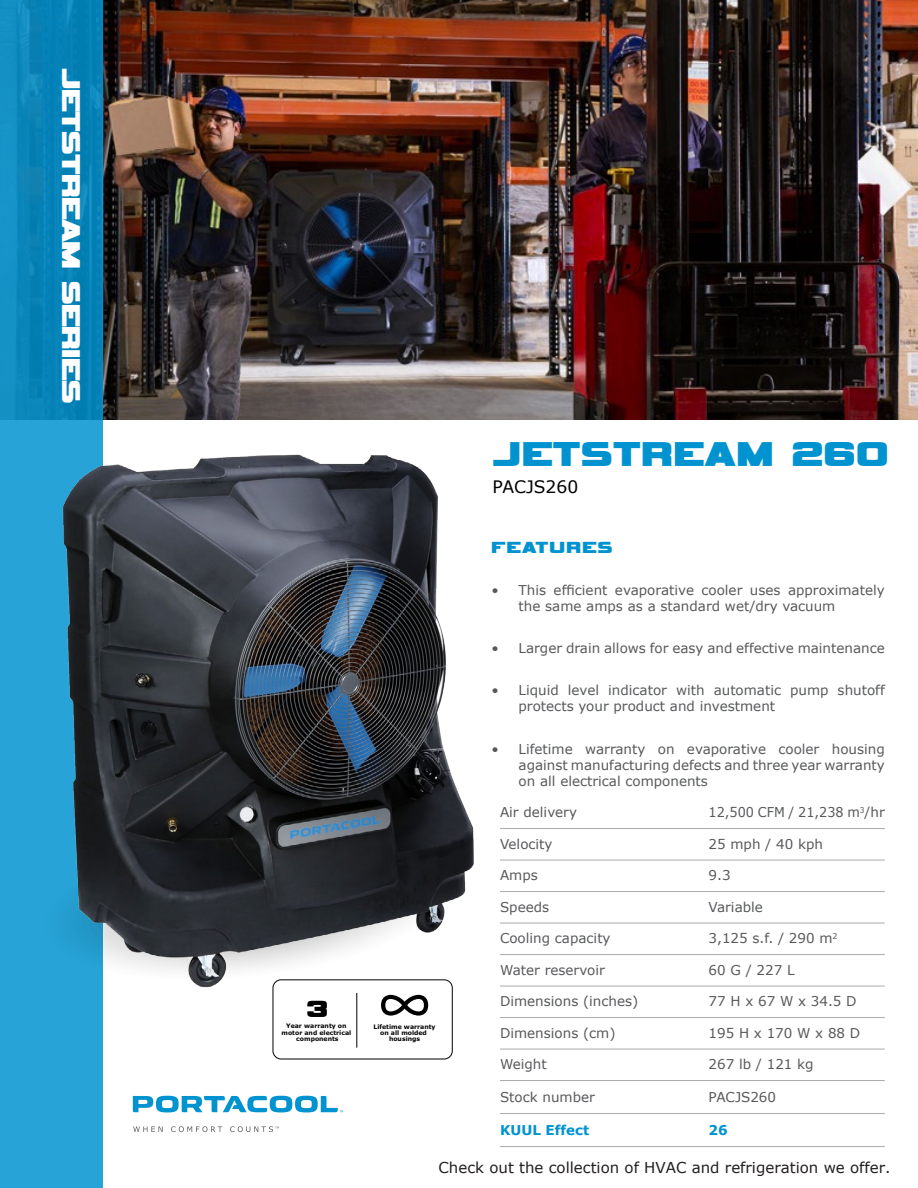
<style>
.page{position:relative;width:918px;height:1188px;background:#fff}
.page>*{position:absolute;margin:0;border:0;box-sizing:border-box;transform-origin:0 0}
.t1{font:48.15px "Vipnagorgialla";letter-spacing:.02em;color:#0093d0}
.t2{font:36px "Vipnagorgialla";letter-spacing:-.01em;color:#fff}
.t3{font:32.55px "Vipnagorgialla";color:#000}
.Body{font:22.5px "Vipnagorgialla";letter-spacing:.06em;color:#0093d0}
.t4{font:17.1px "Verdana";color:#000}
.t5{font:15px "Verdana";color:#221e1f}
.t6{font:13.5px/16.2px "Verdana";color:#58595b}
.t7{font:13.5px "Verdana";color:#58595b;scale:.95 1}
.t8{font:700 13.5px "Verdana";color:#0093d0}
.t9{font:700 6.15px/6.1px "Verdana";color:#000;text-align:center}
</style>
<div class="page">
<img style="left:103px;top:0;width:815px;height:419px">
<svg style="left:0;top:0;width:103px;height:1188px;background:#118dc1"></svg>
<img style="left:0;top:428px;width:584px;height:611px">
<svg style="left:133px;top:1096px;width:210px;height:16px"></svg>
<svg style="left:133px;top:1126px;width:30px;height:6px"></svg>
<svg style="left:171px;top:1126px;width:51px;height:6px"></svg>
<svg style="left:230px;top:1126px;width:49px;height:6px"></svg>
<div style="left:273px;top:980px;width:180px;height:79px;border:1px solid #000;border-radius:8px"></div>
<svg style="left:381px;top:995px;width:47px;height:21px"></svg>
<hr style="left:357px;top:993px;width:1px;height:55px;background:#000">
<hr style="left:500px;top:828px;width:385px;height:1px;background:#a7a9ac">
<hr style="left:500px;top:860px;width:385px;height:1px;background:#a7a9ac">
<hr style="left:500px;top:891px;width:385px;height:1px;background:#a7a9ac">
<hr style="left:500px;top:923px;width:385px;height:1px;background:#a7a9ac">
<hr style="left:500px;top:954px;width:385px;height:1px;background:#a7a9ac">
<hr style="left:500px;top:986px;width:385px;height:1px;background:#a7a9ac">
<hr style="left:500px;top:1017px;width:385px;height:1px;background:#a7a9ac">
<hr style="left:500px;top:1049px;width:385px;height:1px;background:#a7a9ac">
<hr style="left:500px;top:1080px;width:385px;height:1px;background:#a7a9ac">
<hr style="left:500px;top:1113px;width:385px;height:1px;background:#a7a9ac">
<hr style="left:500px;top:1146px;width:385px;height:1px;background:#a7a9ac">
<p class="t2" style="left:87px;top:68px;width:337px;rotate:90deg">JETSTREAM SERIES</p>
<p class="t3" style="left:307px;top:994px;width:23px">3</p>
<p class="t9" style="left:282px;top:1023px;width:71px">Year warranty on motor and electrical components</p>
<p class="t1" style="left:492px;top:433px;width:398px">JETSTREAM 260</p>
<p class="t4" style="left:492px;top:475px;width:87px">PACJS260</p>
<p class="Body" style="left:492px;top:537px;width:122px">FEATURES</p>
<p class="t6" style="left:519px;top:582px;width:368px;text-indent:-27px">• This efficient evaporative cooler uses approximately the same amps as a standard wet/dry vacuum</p>
<p class="t6" style="left:492px;top:640px;width:395px">• Larger drain allows for easy and effective maintenance</p>
<p class="t6" style="left:519px;top:682px;width:368px;text-indent:-27px">• Liquid level indicator with automatic pump shutoff protects your product and investment</p>
<p class="t6" style="left:519px;top:740px;width:368px;text-align:justify;text-indent:-27px">• Lifetime warranty on evaporative cooler housing against manufacturing defects and three year warranty on all electrical components</p>
<p class="t6" style="left:500px;top:804px;width:78px">Air delivery</p>
<p class="t7" style="left:709px;top:803px;width:187px">12,500 CFM / 21,238 m<sup>3</sup>/hr</p>
<p class="t6" style="left:500px;top:836px;width:54px">Velocity</p>
<p class="t6" style="left:709px;top:836px;width:116px">25 mph / 40 kph</p>
<p class="t6" style="left:500px;top:867px;width:39px">Amps</p>
<p class="t6" style="left:709px;top:867px;width:24px">9.3</p>
<p class="t6" style="left:500px;top:899px;width:51px">Speeds</p>
<p class="t6" style="left:709px;top:899px;width:56px">Variable</p>
<p class="t6" style="left:500px;top:930px;width:112px">Cooling capacity</p>
<p class="t6" style="left:709px;top:930px;width:131px">3,125 s.f. / 290 m<sup>2</sup></p>
<p class="t6" style="left:500px;top:962px;width:106px">Water reservoir</p>
<p class="t6" style="left:709px;top:962px;width:88px">60 G / 227 L</p>
<p class="t6" style="left:500px;top:993px;width:140px">Dimensions (inches)</p>
<p class="t6" style="left:709px;top:993px;width:150px">77 H x 67 W x 34.5 D</p>
<p class="t6" style="left:500px;top:1025px;width:117px">Dimensions (cm)</p>
<p class="t6" style="left:709px;top:1025px;width:153px">195 H x 170 W x 88 D</p>
<p class="t6" style="left:500px;top:1056px;width:48px">Weight</p>
<p class="t6" style="left:709px;top:1056px;width:107px">267 lb / 121 kg</p>
<p class="t6" style="left:500px;top:1089px;width:96px">Stock number</p>
<p class="t6" style="left:709px;top:1089px;width:69px">PACJS260</p>
<p class="t8" style="left:500px;top:1121px;width:91px">KUUL Effect</p>
<p class="t8" style="left:709px;top:1121px;width:21px">26</p>
<p class="t5" style="left:439px;top:1158px;width:454px">Check out the collection of HVAC and refrigeration we offer.</p>
<p class="t9" style="left:374px;top:1023px;width:64px">Lifetime warranty on all molded housings</p>
</div>
